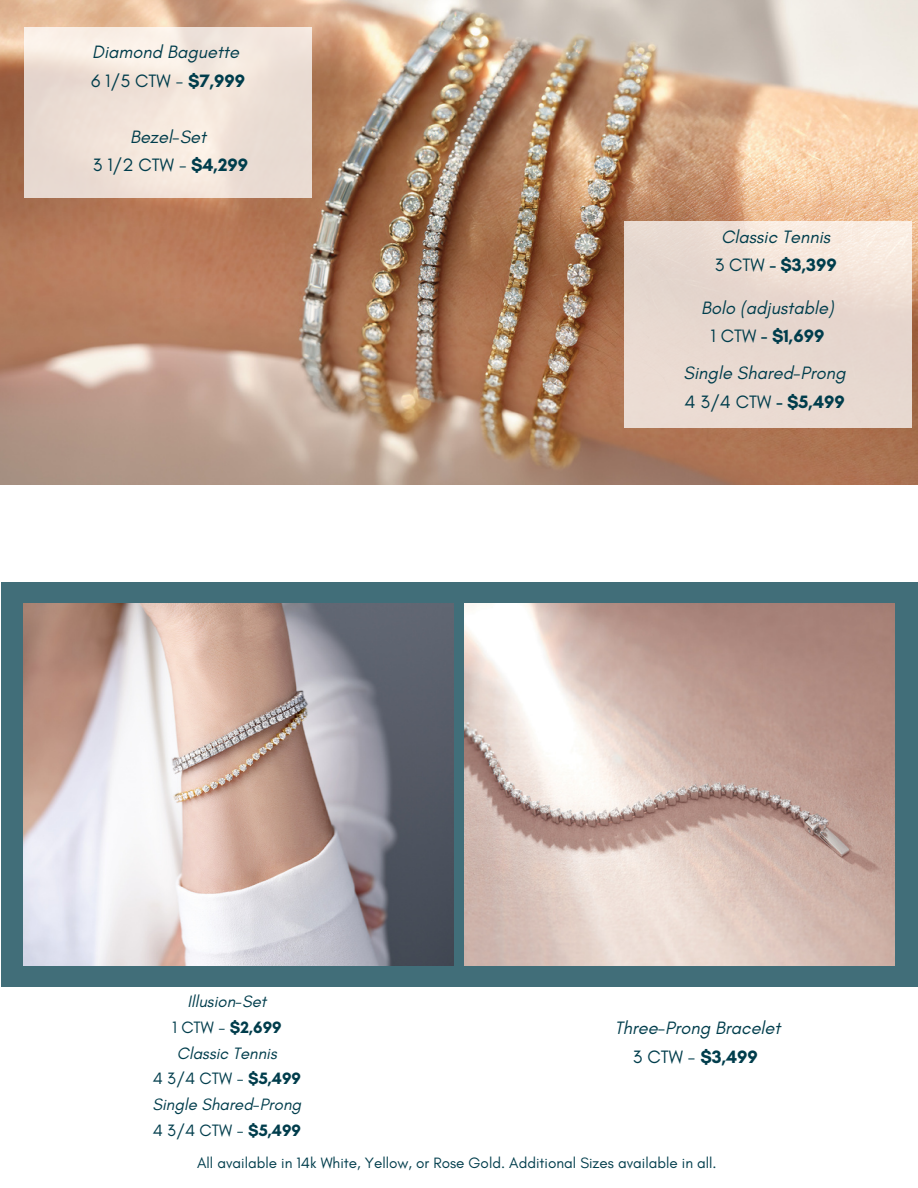
<style>
.page{position:relative;width:918px;height:1188px;background:#fff}
.page>*{position:absolute;margin:0;border:0;box-sizing:border-box;transform-origin:0 0}
.t1{font:italic 18.3px/28.2px "Glacial Indifference";color:#003d4c;text-align:center}
.t2{font:italic 16.8px/25.8px "Glacial Indifference";color:#003d4c;text-align:center}
.t3{font:15.3px "Glacial Indifference";color:#003d4c}
.s1{font-style:normal}
.s2{font-weight:700;font-style:normal}
</style>
<div class="page">
<img style="left:0;top:0;width:918px;height:485px">
<div style="left:1px;top:582px;width:917px;height:405px;background:#416e79"></div>
<svg style="left:25px;top:27px;width:287px;height:170px;background:#f0e2d9"></svg>
<div style="left:624px;top:221px;width:287px;height:207px;background:linear-gradient(to bottom,#f0e1d7,#e6d6ce)"></div>
<img style="left:465px;top:604px;width:429px;height:362px">
<img style="left:24px;top:604px;width:429px;height:362px">
<p class="t1" style="left:91px;top:38px;width:156px;text-align:left">Diamond Baguette<br><span class="s1">6 1/5 CTW -</span> <span class="s2">$7,999</span></p>
<p class="t1" style="left:93px;top:122px;width:157px">Bezel-Set<br><span class="s1">3 1/2 CTW -</span> <span class="s2">$4,299</span></p>
<p class="t2" style="left:153px;top:988px;width:150px">Illusion-Set<br><span class="s1">1 CTW -</span> <span class="s2">$2,699<br></span>Classic Tennis<br><span class="s1">4 3/4 CTW -</span> <span class="s2">$5,499<br></span>Single Shared-Prong<br><span class="s1">4 3/4 CTW -</span> <span class="s2">$5,499</span></p>
<p class="t1" style="left:715px;top:222px;width:124px">Classic Tennis<br><span class="s1">3 CTW</span> <span class="s2">- $3,399</span></p>
<p class="t1" style="left:701px;top:293px;width:134px">Bolo (adjustable)<br><span class="s1">1 CTW</span> <span class="s2">- $1,699</span></p>
<p class="t1" style="left:684px;top:359px;width:164px;text-align:left">Single Shared-Prong<br><span class="s1">4 3/4 CTW</span> <span class="s2">- $5,499</span></p>
<p class="t1" style="left:615px;top:1014px;width:167px">Three-Prong Bracelet<br><span class="s1">3 CTW -</span> <span class="s2">$3,499</span></p>
<p class="t3" style="left:197px;top:1154px;width:521px">All available in 14k White, Yellow, or Rose Gold. Additional Sizes available in all.</p>
</div>
